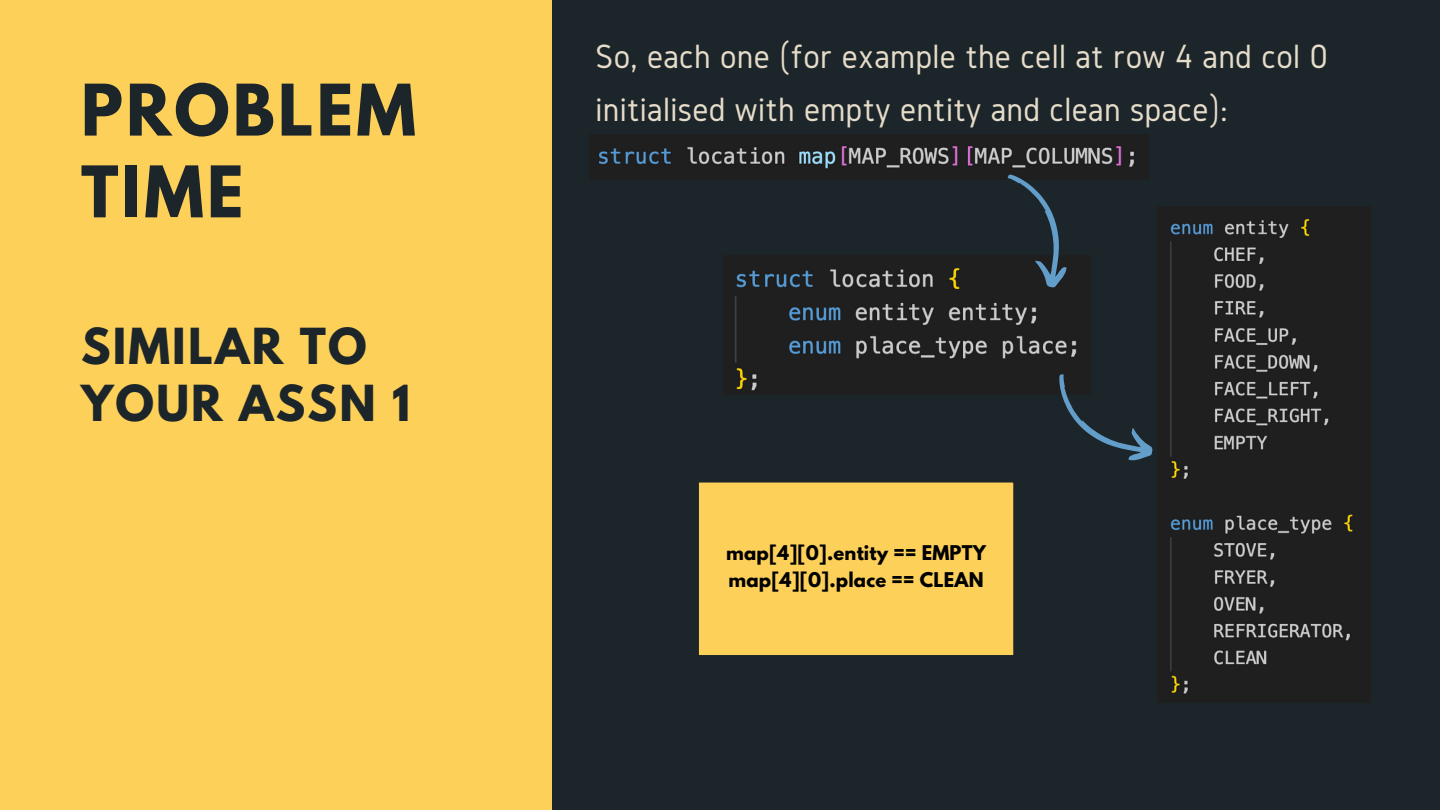
<style>
.page{position:relative;width:1440px;height:810px;background:#1c2529}
.page>*{position:absolute;margin:0;border:0;box-sizing:border-box;transform-origin:0 0}
.t1{font:700 63px/81.8px "League Spartan";letter-spacing:.05em;color:#1c2529}
.t2{font:700 44px/57px "League Spartan";letter-spacing:.05em;color:#1c2529}
.t3{font:35px/52.5px "Gidole";letter-spacing:.01em;color:#e6dcca}
.t4{font:700 18px/27px "League Spartan";letter-spacing:.01em;color:#000}
</style>
<div class="page">
<div style="left:0;top:0;width:552px;height:810px;background:#fdd05a"></div>
<img style="left:597px;top:144px;width:539px;height:26px">
<div style="left:698px;top:482px;width:316px;height:173px;background:#fdd05a"></div>
<img style="left:733px;top:266px;width:345px;height:126px">
<div style="left:1168px;top:217px;width:187px;height:478px;background:#1f1f1f"></div>
<svg style="left:1007px;top:165px;width:68px;height:127px"></svg>
<svg style="left:1041px;top:373px;width:112px;height:88px"></svg>
<h1 class="t1" style="left:81px;top:77px;width:336px">PROBLEM<br>TIME</h1>
<p class="t2" style="left:81px;top:323px;width:331px">SIMILAR TO<br>YOUR ASSN 1</p>
<p class="t3" style="left:596px;top:30px;width:734px">So, each one (for example the cell at row 4 and col 0 initialised with empty entity and clean space):</p>
<p class="t4" style="left:726px;top:541px;width:261px">map[4][0].entity == EMPTY map[4][0].place == CLEAN</p>
</div>
